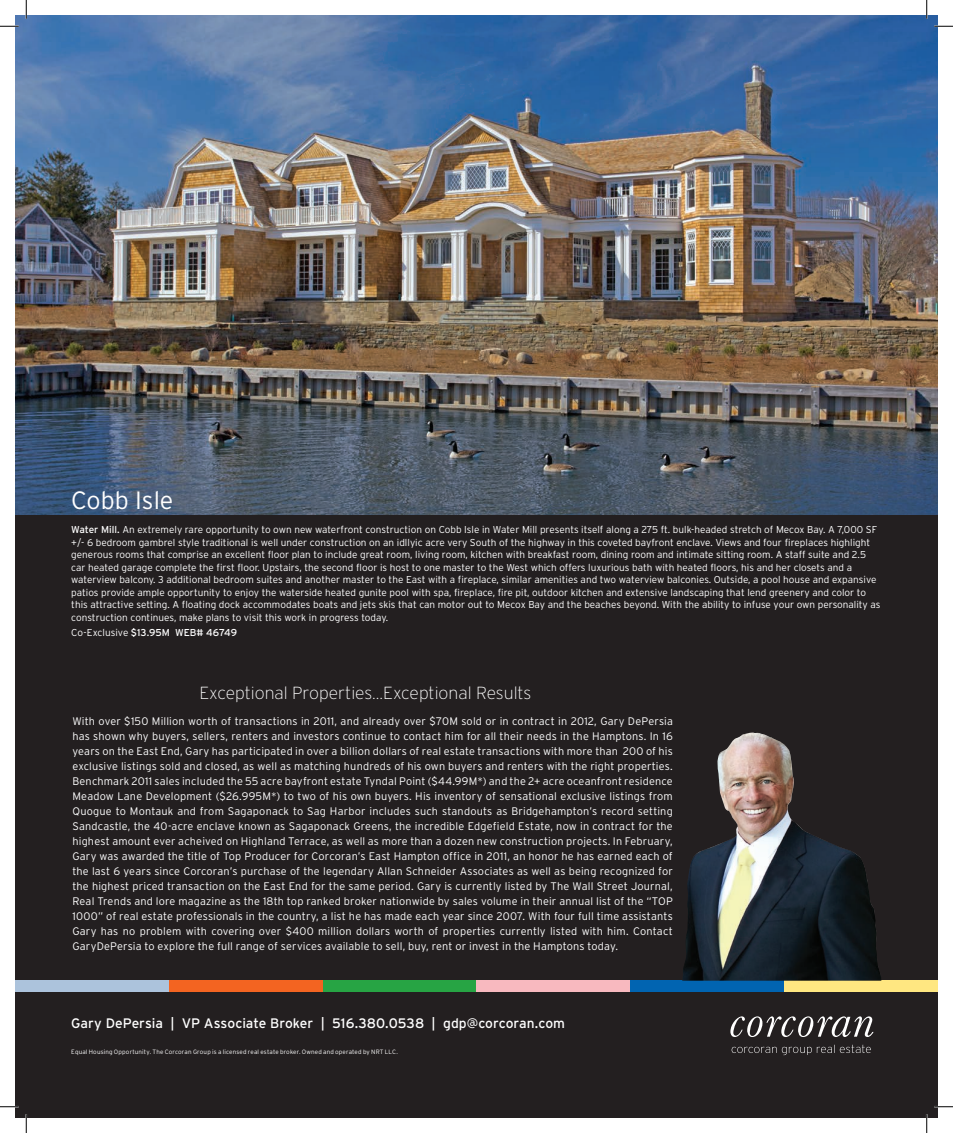
<style>
.page{position:relative;width:953px;height:1133px;background:#fff}
.page>*{position:absolute;margin:0;border:0;box-sizing:border-box;transform-origin:0 0}
.t1{font:300 25px "Interstate";color:#fff}
.t2{font:200 17.5px "Interstate";color:#fff}
.t3{font:13.75px "Interstate";color:#fff}
.t4{font:300 11px/15px "Interstate";letter-spacing:.015em;color:#fff;text-align:justify}
.t5{font:300 10px/12.5px "Interstate";color:#fff}
.t6{font:10px "Interstate";color:#fff}
.t7{font:300 6.25px "Interstate";letter-spacing:.025em;color:#fff}
.s1{font-weight:400}
.s2{font-weight:300}
</style>
<div class="page">
<div style="left:15px;top:15px;width:923px;height:1103px;background:#231f20"></div>
<div style="left:15px;top:980px;width:154px;height:11px;background:#acc3dc"></div>
<div style="left:169px;top:980px;width:153px;height:11px;background:#f36421"></div>
<div style="left:322px;top:980px;width:154px;height:11px;background:#27a444"></div>
<div style="left:476px;top:980px;width:154px;height:11px;background:#f8b9bf"></div>
<div style="left:630px;top:980px;width:154px;height:11px;background:#0164b1"></div>
<div style="left:784px;top:980px;width:154px;height:11px;background:#ffe781"></div>
<svg style="left:730px;top:1016px;width:143px;height:21px"></svg>
<svg style="left:731px;top:1044px;width:139px;height:11px"></svg>
<img style="left:683px;top:732px;width:198px;height:248px">
<img style="left:15px;top:15px;width:923px;height:499px">
<svg style="left:0;top:25px;width:19px;height:2px"></svg>
<svg style="left:934px;top:25px;width:18px;height:2px"></svg>
<svg style="left:0;top:1106px;width:19px;height:1px"></svg>
<svg style="left:934px;top:1106px;width:18px;height:1px"></svg>
<svg style="left:25px;top:0;width:2px;height:19px"></svg>
<svg style="left:25px;top:1114px;width:2px;height:18px"></svg>
<svg style="left:925px;top:0;width:2px;height:19px"></svg>
<svg style="left:926px;top:1114px;width:1px;height:18px"></svg>
<h1 class="t1" style="left:71px;top:486px;width:104px">Cobb Isle</h1>
<p class="t5" style="left:71px;top:523px;width:810px"><span class="s1">Water Mill.</span> An extremely rare opportunity to own new waterfront construction on Cobb Isle in Water Mill presents itself along a 275 ft. bulk-headed stretch of Mecox Bay. A 7,000 SF +/- 6 bedroom gambrel style traditional is well under construction on an idllyic acre very South of the highway in this coveted bayfront enclave. Views and four fireplaces highlight generous rooms that comprise an excellent floor plan to include great room, living room, kitchen with breakfast room, dining room and intimate sitting room. A staff suite and 2.5 car heated garage complete the first floor. Upstairs, the second floor is host to one master to the West which offers luxurious bath with heated floors, his and her closets and a waterview balcony. 3 additional bedroom suites and another master to the East with a fireplace, similar amenities and two waterview balconies. Outside, a pool house and expansive patios provide ample opportunity to enjoy the waterside heated gunite pool with spa, fireplace, fire pit, outdoor kitchen and extensive landscaping that lend greenery and color to this attractive setting. A floating dock accommodates boats and jets skis that can motor out to Mecox Bay and the beaches beyond. With the ability to infuse your own personality as construction continues, make plans to visit this work in progress today.</p>
<p class="t6" style="left:71px;top:626px;width:167px"><span class="s2">Co-Exclusive</span> $13.95M WEB# 46749</p>
<h2 class="t2" style="left:199px;top:683px;width:333px">Exceptional Properties...Exceptional Results</h2>
<p class="t4" style="left:72px;top:713px;width:602px">With over $150 Million worth of transactions in 2011, and already over $70M sold or in contract in 2012, Gary DePersia has shown why buyers, sellers, renters and investors continue to contact him for all their needs in the Hamptons. In 16 years on the East End, Gary has participated in over a billion dollars of real estate transactions with more than 200 of his exclusive listings sold and closed, as well as matching hundreds of his own buyers and renters with the right properties.<br>Benchmark 2011 sales included the 55 acre bayfront estate Tyndal Point ($44.99M*) and the 2+ acre oceanfront residence Meadow Lane Development ($26.995M*) to two of his own buyers. His inventory of sensational exclusive listings from Quogue to Montauk and from Sagaponack to Sag Harbor includes such standouts as Bridgehampton’s record setting Sandcastle, the 40-acre enclave known as Sagaponack Greens, the incredible Edgefield Estate, now in contract for the highest amount ever acheived on Highland Terrace, as well as more than a dozen new construction projects. In February, Gary was awarded the title of Top Producer for Corcoran’s East Hampton office in 2011, an honor he has earned each of the last 6 years since Corcoran’s purchase of the legendary Allan Schneider Associates as well as being recognized for the highest priced transaction on the East End for the same period. Gary is currently listed by The Wall Street Journal, Real Trends and lore magazine as the 18th top ranked broker nationwide by sales volume in their annual list of the “TOP 1000” of real estate professionals in the country, a list he has made each year since 2007. With four full time assistants Gary has no problem with covering over $400 million dollars worth of properties currently listed with him. Contact GaryDePersia to explore the full range of services available to sell, buy, rent or invest in the Hamptons today.</p>
<p class="t3" style="left:71px;top:1015px;width:495px">Gary DePersia | VP Associate Broker | 516.380.0538 | gdp@corcoran.com</p>
<p class="t7" style="left:71px;top:1047px;width:328px">Equal Housing Opportunity. The Corcoran Group is a licensed real estate broker. Owned and operated by NRT LLC.</p>
</div>
